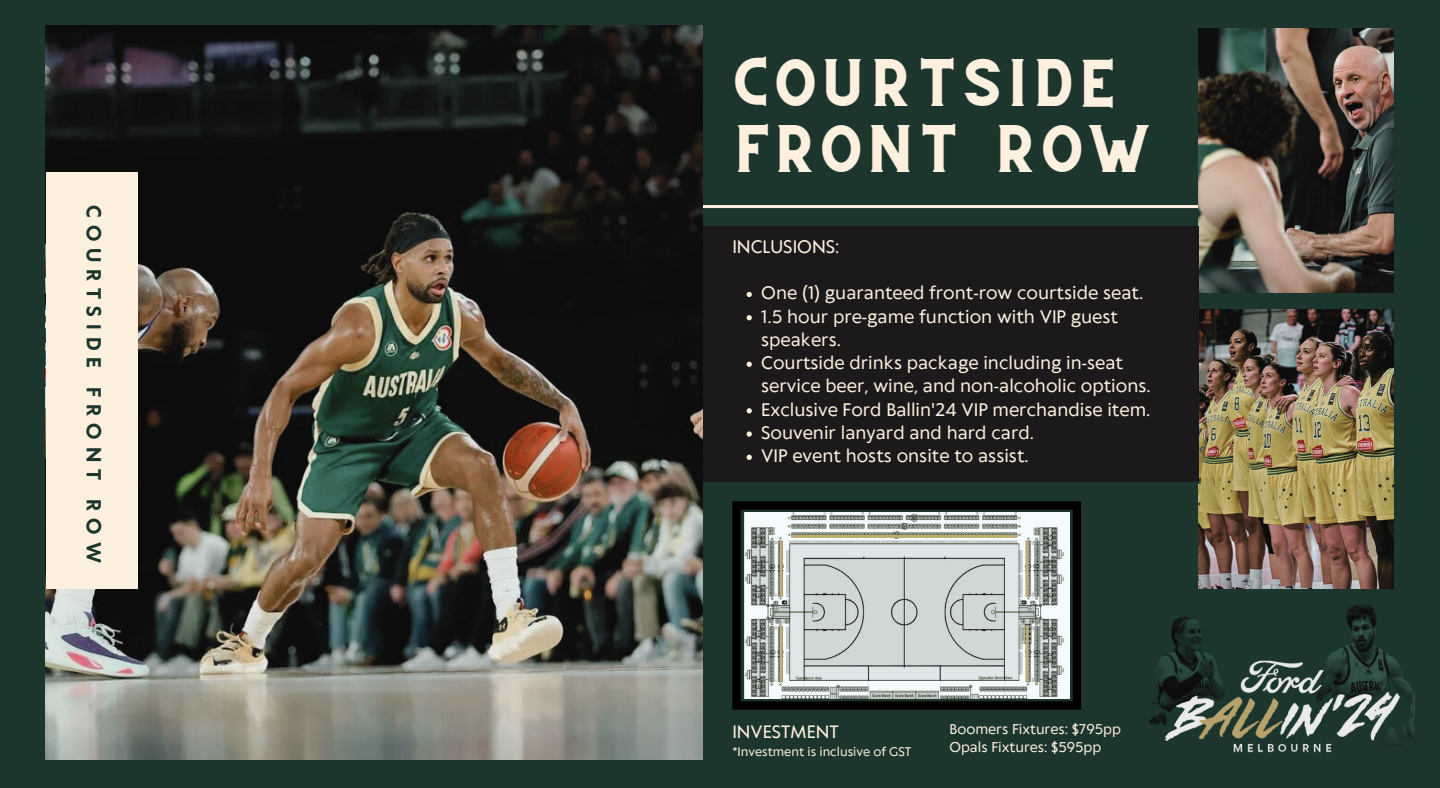
<style>
.page{position:relative;width:1440px;height:788px;background:#fff}
.page>*{position:absolute;margin:0;border:0;box-sizing:border-box;transform-origin:0 0}
.t1{font:47.2px/65.8px "CS Gordon Vintage";letter-spacing:.045em;color:#fdf0df}
.t2{font:700 19.1px "Klein Text";letter-spacing:.37em;color:#1c362d}
.t3{font:17px/23.2px "Klein Text";color:#fdf0df}
.t4{font:16.7px "Klein Text";color:#fdf0df}
.t5{font:13.3px/18px "Klein Text";color:#fdf0df}
.t6{font:11.7px "Klein Text";color:#fdf0df}
</style>
<div class="page">
<div style="left:0;top:0;width:1440px;height:787px;background:#1c362d"></div>
<hr style="left:686px;top:205px;width:513px;height:3px;background:#fdf0df">
<img style="left:46px;top:25px;width:657px;height:734px">
<div style="left:46px;top:172px;width:92px;height:416px;background:#fdf0df"></div>
<img style="left:1199px;top:29px;width:195px;height:264px">
<img style="left:1148px;top:605px;width:267px;height:148px">
<img style="left:1199px;top:310px;width:195px;height:279px">
<div style="left:703px;top:226px;width:496px;height:255px;background:#1b191a"></div>
<svg style="left:747px;top:292px;width:5px;height:5px"></svg>
<svg style="left:747px;top:315px;width:5px;height:5px"></svg>
<svg style="left:747px;top:361px;width:5px;height:6px"></svg>
<svg style="left:747px;top:408px;width:5px;height:5px"></svg>
<svg style="left:747px;top:431px;width:5px;height:5px"></svg>
<svg style="left:747px;top:454px;width:5px;height:6px"></svg>
<svg style="left:732px;top:501px;width:349px;height:208px;fill:#000"></svg>
<img style="left:744px;top:513px;width:326px;height:185px">
<hr style="left:792px;top:535px;width:224px;height:3px;background:#bfad70">
<hr style="left:780px;top:540px;width:3px;height:56px;background:#bfad70">
<hr style="left:780px;top:625px;width:3px;height:56px;background:#bfad70">
<hr style="left:1026px;top:540px;width:3px;height:56px;background:#bfad70">
<hr style="left:1026px;top:625px;width:3px;height:56px;background:#bfad70">
<p class="t2" style="left:103px;top:205px;width:359px;rotate:90deg">COURTSIDE FRONT ROW</p>
<h3 class="t1" style="left:732px;top:57px;width:421px">COURTSIDE<br>FRONT ROW</h3>
<p class="t3" style="left:732px;top:236px;width:109px">INCLUSIONS:</p>
<p class="t3" style="left:761px;top:283px;width:384px">One (1) guaranteed front-row courtside seat.</p>
<p class="t3" style="left:761px;top:306px;width:358px">1.5 hour pre-game function with VIP guest speakers.</p>
<p class="t3" style="left:761px;top:352px;width:391px">Courtside drinks package including in-seat service beer, wine, and non-alcoholic options.</p>
<p class="t3" style="left:761px;top:399px;width:391px">Exclusive Ford Ballin'24 VIP merchandise item.</p>
<p class="t3" style="left:761px;top:422px;width:274px">Souvenir lanyard and hard card.</p>
<p class="t3" style="left:761px;top:445px;width:269px">VIP event hosts onsite to assist.</p>
<p class="t4" style="left:732px;top:723px;width:108px">INVESTMENT</p>
<p class="t6" style="left:732px;top:745px;width:181px">*Investment is inclusive of GST</p>
<p class="t5" style="left:950px;top:720px;width:173px">Boomers Fixtures: $795pp<br>Opals Fixtures: $595pp</p>
</div>
